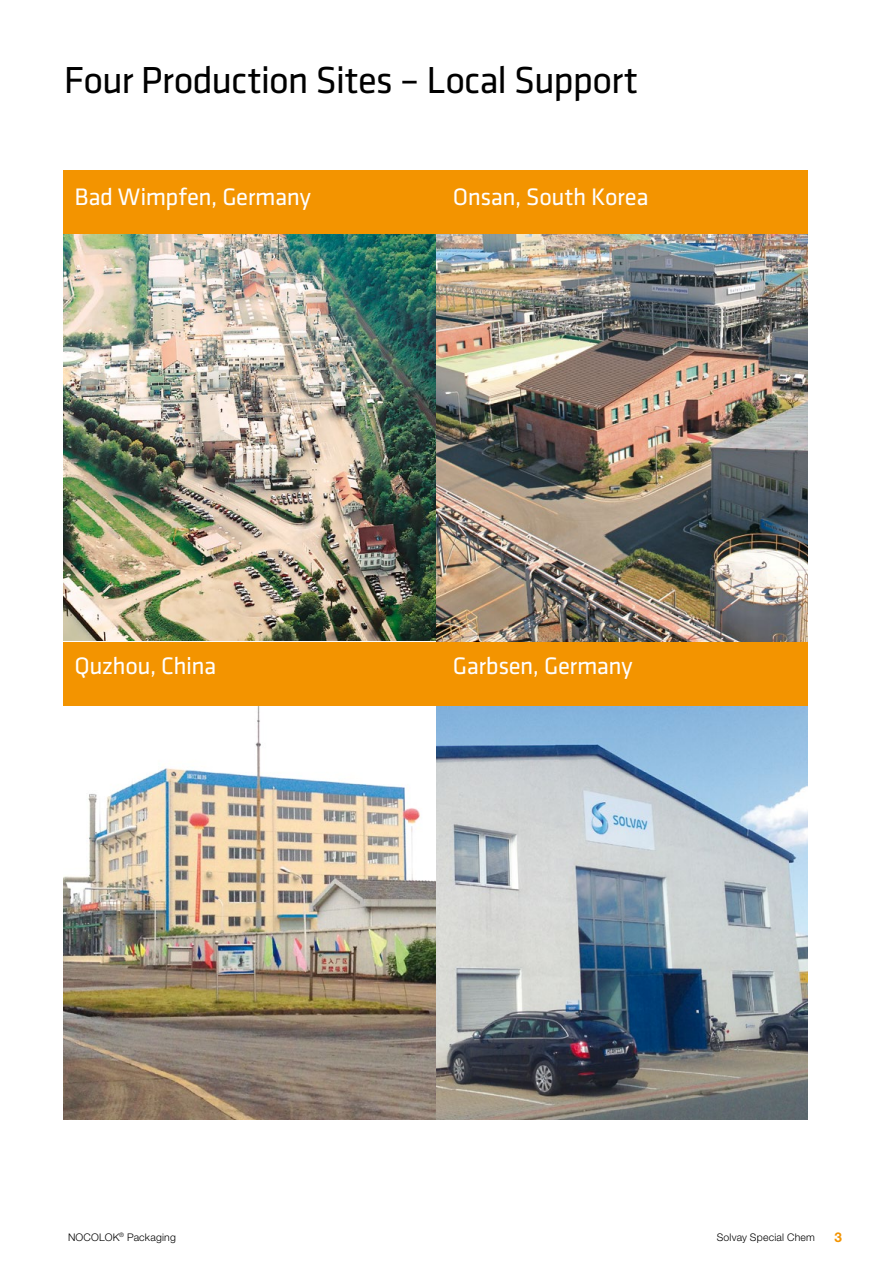
<style>
.page{position:relative;width:893px;height:1263px;background:#fff}
.page>*{position:absolute;margin:0;border:0;box-sizing:border-box;transform-origin:0 0}
.t1{font:39px "Klavika";letter-spacing:-.025em;color:#000}
.t2{font:24.75px "Klavika";letter-spacing:-.02em;color:#fff}
.t3{font:700 13.5px "Helvetica Neue LT Std";color:#f39400}
.t4{font:300 10.5px "Helvetica Neue LT Std";letter-spacing:.02em;color:#000}
</style>
<div class="page">
<img style="left:64px;top:234px;width:744px;height:885px">
<div style="left:64px;top:170px;width:744px;height:64px;background:#f39400"></div>
<div style="left:64px;top:642px;width:744px;height:64px;background:#f39400"></div>
<h1 class="t1" style="left:64px;top:55px;width:576px">Four Production Sites – Local Support</h1>
<p class="t2" style="left:74px;top:180px;width:238px">Bad Wimpfen, Germany</p>
<p class="t2" style="left:453px;top:180px;width:197px">Onsan, South Korea</p>
<p class="t2" style="left:74px;top:649px;width:143px">Quzhou, China</p>
<p class="t2" style="left:453px;top:649px;width:181px">Garbsen, Germany</p>
<p class="t4" style="left:68px;top:1230px;width:109px">NOCOLOK<sup>®</sup> Packaging</p>
<p class="t4" style="left:717px;top:1230px;width:100px">Solvay Special Chem</p>
<p class="t3" style="left:834px;top:1228px;width:9px">3</p>
</div>
